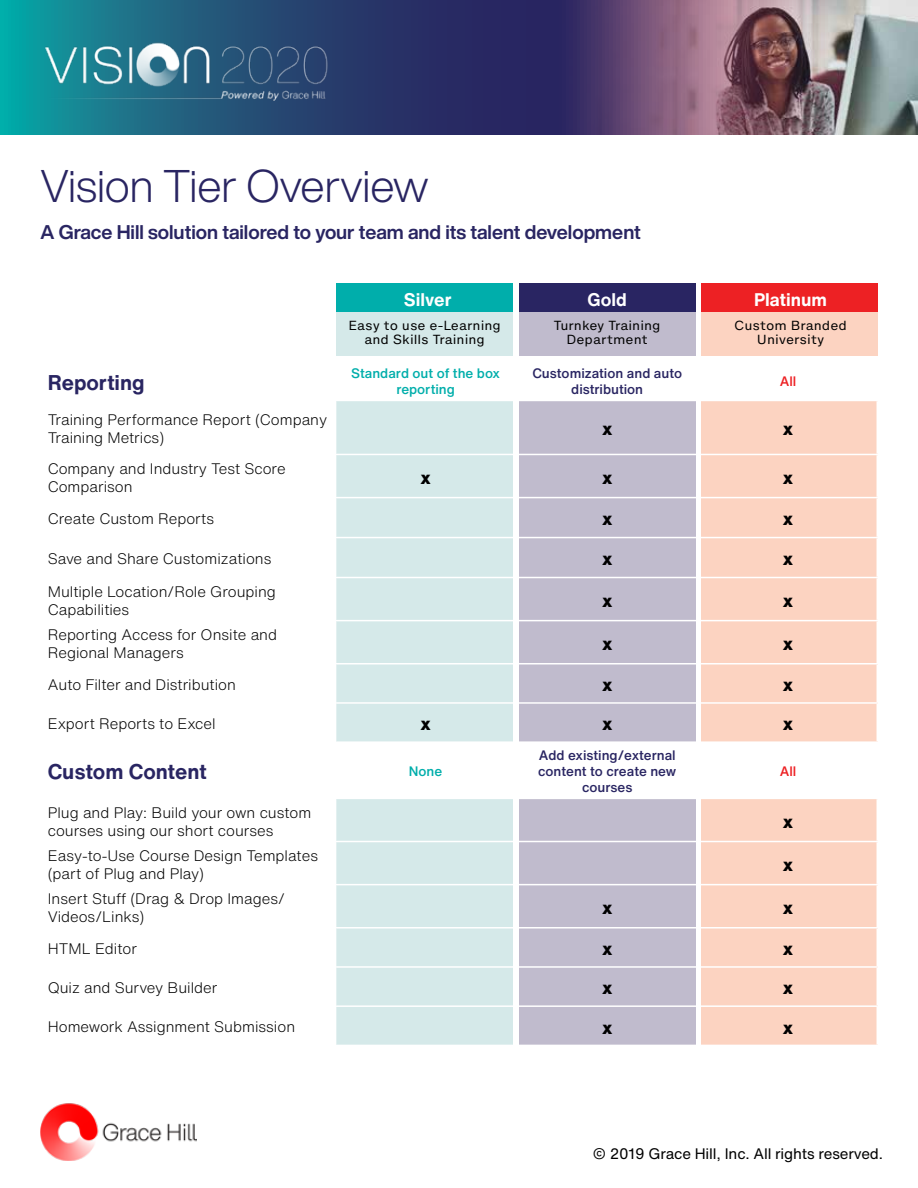
<style>
.page{position:relative;width:918px;height:1188px;background:#fff}
.page>*{position:absolute;margin:0;border:0;box-sizing:border-box;transform-origin:0 0}
.t1{font:300 45px "Helvetica Now Display";color:#292562}
.t2{font:700 21px "Helvetica Now Text";color:#292562}
.t3{font:700 19.5px "Helvetica Now Display";color:#292562}
.t4{font:800 18px "Helvetica Now Text";color:#000}
.t5{font:700 18px "Helvetica Now Text";color:#fff}
.t6{font:300 15px/18px "Helvetica Now Text";color:#000}
.t7{font:15px "Helvetica Now Text";letter-spacing:-.01em;color:#000}
.t8{font:500 13.5px/16.2px "Helvetica Now Text";color:#292562;text-align:center}
.t9{font:500 13.5px/16.2px "Helvetica Now Text";color:#00aeab;text-align:center}
.t10{font:500 13.5px "Helvetica Now Text";color:#ed2124}
.t11{font:12px/14.4px "Helvetica Now Micro";color:#000;text-align:center}
</style>
<div class="page">
<svg style="left:0;top:0;width:918px;height:134px;background:#4c5978"></svg>
<img style="left:41px;top:36px;width:290px;height:65px">
<div style="left:336px;top:312px;width:177px;height:43px;background:#d5e9e9"></div>
<div style="left:336px;top:401px;width:177px;height:341px;background:#d5e9e9"></div>
<div style="left:336px;top:799px;width:177px;height:246px;background:#d5e9e9"></div>
<div style="left:519px;top:312px;width:177px;height:43px;background:#c0bbcd"></div>
<div style="left:519px;top:401px;width:177px;height:341px;background:#c0bbcd"></div>
<div style="left:519px;top:799px;width:177px;height:246px;background:#c0bbcd"></div>
<div style="left:701px;top:312px;width:177px;height:43px;background:#fcd3c1"></div>
<div style="left:701px;top:401px;width:177px;height:341px;background:#fcd3c1"></div>
<div style="left:701px;top:799px;width:177px;height:246px;background:#fcd3c1"></div>
<div style="left:336px;top:284px;width:177px;height:28px;background:#00aeab"></div>
<div style="left:519px;top:284px;width:177px;height:28px;background:#292562"></div>
<div style="left:701px;top:284px;width:177px;height:28px;background:#ed2124"></div>
<hr style="left:877px;top:401px;width:1px;height:53px;background:#fff">
<hr style="left:336px;top:454px;width:180px;height:1px;background:#fff">
<hr style="left:516px;top:454px;width:183px;height:1px;background:#fff">
<hr style="left:699px;top:454px;width:179px;height:1px;background:#fff">
<hr style="left:877px;top:455px;width:1px;height:42px;background:#fff">
<hr style="left:336px;top:497px;width:180px;height:1px;background:#fff">
<hr style="left:516px;top:497px;width:183px;height:1px;background:#fff">
<hr style="left:699px;top:497px;width:179px;height:1px;background:#fff">
<hr style="left:877px;top:498px;width:1px;height:39px;background:#fff">
<hr style="left:336px;top:537px;width:180px;height:1px;background:#fff">
<hr style="left:516px;top:537px;width:183px;height:1px;background:#fff">
<hr style="left:699px;top:537px;width:179px;height:1px;background:#fff">
<hr style="left:877px;top:538px;width:1px;height:39px;background:#fff">
<hr style="left:336px;top:577px;width:180px;height:1px;background:#fff">
<hr style="left:516px;top:577px;width:183px;height:1px;background:#fff">
<hr style="left:699px;top:577px;width:179px;height:1px;background:#fff">
<hr style="left:877px;top:578px;width:1px;height:42px;background:#fff">
<hr style="left:336px;top:620px;width:180px;height:1px;background:#fff">
<hr style="left:516px;top:620px;width:183px;height:1px;background:#fff">
<hr style="left:699px;top:620px;width:179px;height:1px;background:#fff">
<hr style="left:877px;top:621px;width:1px;height:42px;background:#fff">
<hr style="left:336px;top:663px;width:180px;height:2px;background:#fff">
<hr style="left:516px;top:663px;width:183px;height:2px;background:#fff">
<hr style="left:699px;top:663px;width:179px;height:2px;background:#fff">
<hr style="left:877px;top:665px;width:1px;height:37px;background:#fff">
<hr style="left:336px;top:702px;width:180px;height:2px;background:#fff">
<hr style="left:516px;top:702px;width:183px;height:2px;background:#fff">
<hr style="left:699px;top:702px;width:179px;height:2px;background:#fff">
<hr style="left:877px;top:704px;width:1px;height:37px;background:#fff">
<hr style="left:336px;top:741px;width:180px;height:2px;background:#fff">
<hr style="left:516px;top:741px;width:183px;height:2px;background:#fff">
<hr style="left:699px;top:741px;width:179px;height:2px;background:#fff">
<hr style="left:877px;top:799px;width:1px;height:42px;background:#fff">
<hr style="left:336px;top:841px;width:180px;height:1px;background:#fff">
<hr style="left:516px;top:841px;width:183px;height:1px;background:#fff">
<hr style="left:699px;top:841px;width:179px;height:1px;background:#fff">
<hr style="left:877px;top:842px;width:1px;height:42px;background:#fff">
<hr style="left:336px;top:884px;width:180px;height:1px;background:#fff">
<hr style="left:516px;top:884px;width:183px;height:1px;background:#fff">
<hr style="left:699px;top:884px;width:179px;height:1px;background:#fff">
<hr style="left:877px;top:885px;width:1px;height:42px;background:#fff">
<hr style="left:336px;top:927px;width:180px;height:2px;background:#fff">
<hr style="left:516px;top:927px;width:183px;height:2px;background:#fff">
<hr style="left:699px;top:927px;width:179px;height:2px;background:#fff">
<hr style="left:877px;top:929px;width:1px;height:37px;background:#fff">
<hr style="left:336px;top:966px;width:180px;height:2px;background:#fff">
<hr style="left:516px;top:966px;width:183px;height:2px;background:#fff">
<hr style="left:699px;top:966px;width:179px;height:2px;background:#fff">
<hr style="left:877px;top:968px;width:1px;height:37px;background:#fff">
<hr style="left:336px;top:1005px;width:180px;height:2px;background:#fff">
<hr style="left:516px;top:1005px;width:183px;height:2px;background:#fff">
<hr style="left:699px;top:1005px;width:179px;height:2px;background:#fff">
<hr style="left:877px;top:1007px;width:1px;height:38px;background:#fff">
<img style="left:40px;top:1103px;width:156px;height:58px">
<h1 class="t1" style="left:40px;top:156px;width:390px">Vision Tier Overview</h1>
<h3 class="t3" style="left:40px;top:218px;width:602px">A Grace Hill solution tailored to your team and its talent development</h3>
<p class="t5" style="left:404px;top:286px;width:49px">Silver</p>
<p class="t5" style="left:587px;top:286px;width:41px">Gold</p>
<p class="t5" style="left:754px;top:286px;width:74px">Platinum</p>
<p class="t11" style="left:348px;top:318px;width:154px">Easy to use e-Learning and Skills Training</p>
<p class="t11" style="left:554px;top:318px;width:108px">Turnkey Training<br>Department</p>
<p class="t11" style="left:734px;top:318px;width:114px">Custom Branded<br>University</p>
<h2 class="t2" style="left:48px;top:366px;width:98px">Reporting</h2>
<p class="t9" style="left:351px;top:365px;width:150px">Standard out of the box reporting</p>
<p class="t8" style="left:532px;top:365px;width:151px">Customization and auto distribution</p>
<p class="t10" style="left:780px;top:371px;width:18px">All</p>
<p class="t6" style="left:48px;top:410px;width:281px">Training Performance Report (Company<br>Training Metrics)</p>
<p class="t4" style="left:602px;top:415px;width:12px">x</p>
<p class="t4" style="left:783px;top:415px;width:12px">x</p>
<p class="t6" style="left:48px;top:459px;width:239px">Company and Industry Test Score<br>Comparison</p>
<p class="t4" style="left:420px;top:464px;width:12px">x</p>
<p class="t4" style="left:602px;top:464px;width:12px">x</p>
<p class="t4" style="left:783px;top:464px;width:12px">x</p>
<p class="t6" style="left:48px;top:509px;width:168px">Create Custom Reports</p>
<p class="t4" style="left:602px;top:505px;width:12px">x</p>
<p class="t4" style="left:783px;top:505px;width:12px">x</p>
<p class="t6" style="left:48px;top:549px;width:225px">Save and Share Customizations</p>
<p class="t4" style="left:602px;top:545px;width:12px">x</p>
<p class="t4" style="left:783px;top:545px;width:12px">x</p>
<p class="t6" style="left:48px;top:582px;width:230px">Multiple Location/Role Grouping<br>Capabilities</p>
<p class="t4" style="left:602px;top:587px;width:12px">x</p>
<p class="t4" style="left:783px;top:587px;width:12px">x</p>
<p class="t6" style="left:48px;top:625px;width:231px">Reporting Access for Onsite and<br>Regional Managers</p>
<p class="t4" style="left:602px;top:630px;width:12px">x</p>
<p class="t4" style="left:783px;top:630px;width:12px">x</p>
<p class="t6" style="left:48px;top:675px;width:190px">Auto Filter and Distribution</p>
<p class="t4" style="left:602px;top:671px;width:12px">x</p>
<p class="t4" style="left:783px;top:671px;width:12px">x</p>
<p class="t6" style="left:48px;top:714px;width:169px">Export Reports to Excel</p>
<p class="t4" style="left:420px;top:710px;width:12px">x</p>
<p class="t4" style="left:602px;top:710px;width:12px">x</p>
<p class="t4" style="left:783px;top:710px;width:12px">x</p>
<h2 class="t2" style="left:48px;top:756px;width:160px">Custom Content</h2>
<p class="t9" style="left:409px;top:763px;width:35px">None</p>
<p class="t8" style="left:538px;top:747px;width:140px">Add existing/external content to create new courses</p>
<p class="t10" style="left:780px;top:761px;width:18px">All</p>
<p class="t6" style="left:48px;top:803px;width:265px">Plug and Play: Build your own custom courses using our short courses</p>
<p class="t4" style="left:783px;top:808px;width:12px">x</p>
<p class="t6" style="left:48px;top:846px;width:272px">Easy-to-Use Course Design Templates (part of Plug and Play)</p>
<p class="t4" style="left:783px;top:851px;width:12px">x</p>
<p class="t6" style="left:48px;top:889px;width:239px">Insert Stuff (Drag &amp; Drop Images/<br>Videos/Links)</p>
<p class="t4" style="left:602px;top:894px;width:12px">x</p>
<p class="t4" style="left:783px;top:894px;width:12px">x</p>
<p class="t6" style="left:48px;top:939px;width:91px">HTML Editor</p>
<p class="t4" style="left:602px;top:935px;width:12px">x</p>
<p class="t4" style="left:783px;top:935px;width:12px">x</p>
<p class="t6" style="left:48px;top:978px;width:171px">Quiz and Survey Builder</p>
<p class="t4" style="left:602px;top:974px;width:12px">x</p>
<p class="t4" style="left:783px;top:974px;width:12px">x</p>
<p class="t6" style="left:48px;top:1018px;width:249px">Homework Assignment Submission</p>
<p class="t4" style="left:602px;top:1014px;width:12px">x</p>
<p class="t4" style="left:783px;top:1014px;width:12px">x</p>
<p class="t7" style="left:593px;top:1142px;width:292px">© 2019 Grace Hill, Inc. All rights reserved.</p>
</div>
